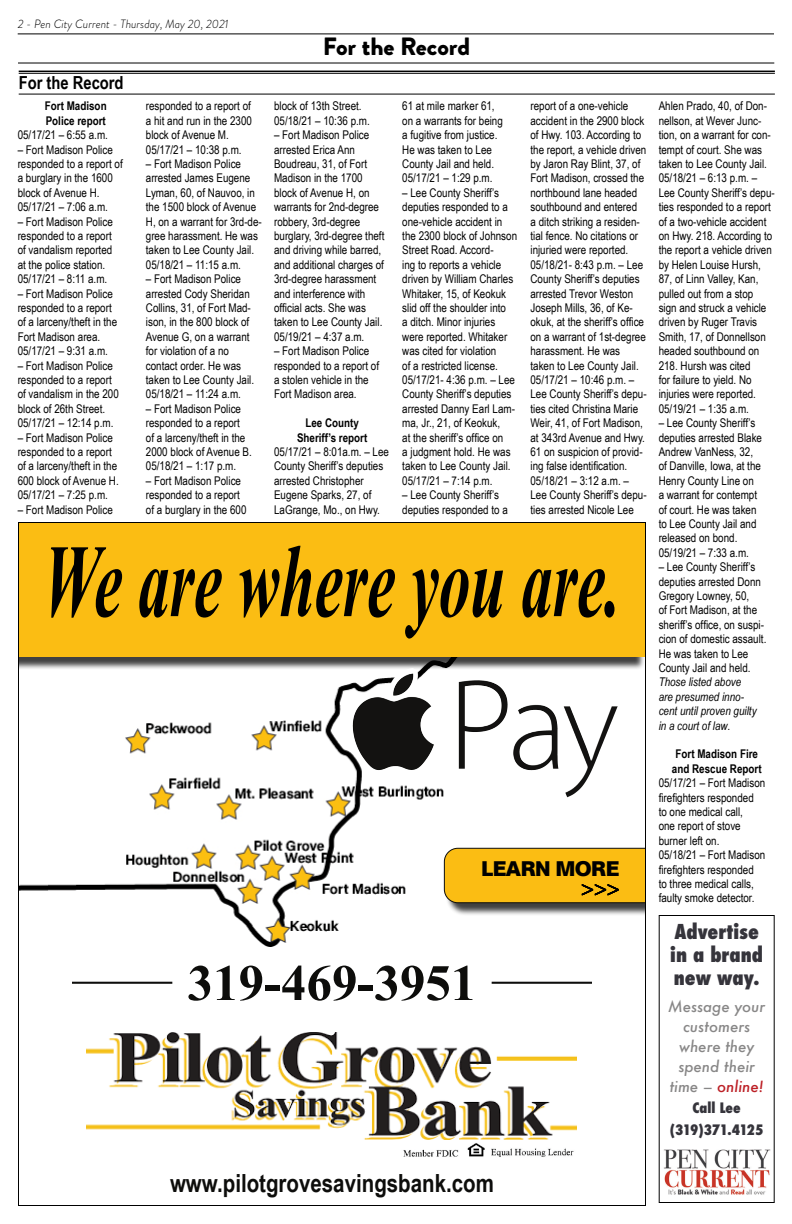
<style>
.page{position:relative;width:792px;height:1224px;background:#fff}
.page>*{position:absolute;margin:0;border:0;box-sizing:border-box;transform-origin:0 0}
.t1{font:italic 700 103.9px "Times New Roman";color:#000;scale:.61 1}
.t2{font:700 51px "Times New Roman";color:#0d0d0b}
.t3{font:700 25px "Arial Narrow";color:#0d0d0b}
.t4{font:900 25px "Brandon Grotesque";color:#000}
.t5{font:700 21px/18.7px "Atkins";color:#000;text-align:right}
.t6{font:800 condensed 20px/23px "Futura";color:#35343b}
.t7{font:700 18px "Arial Narrow";color:#000}
.t8{font:italic 500 15px/20px "Futura";color:#888787;text-align:center}
.t9{font:800 condensed 14px/22px "Futura";letter-spacing:-.015em;color:#35343b;text-align:center}
.t10{font:12px/14.4px "Arial Narrow";color:#000}
.t11{font:700 12px/14.4px "Arial Narrow";color:#000}
.t12{font:italic 12px/14.4px "Arial Narrow";color:#000}
.t13{font:italic 300 12px "Brandon Grotesque";color:#000}
.s1{font-style:normal}
.s2{color:#bc2026}
</style>
<div class="page">
<hr style="left:18px;top:33px;width:756px;height:1px;background:#000">
<hr style="left:18px;top:63px;width:756px;height:1px;background:#000">
<img style="left:20px;top:684px;width:443px;height:262px">
<hr style="left:72px;top:982px;width:100px;height:2px;background:#0d0d0b">
<hr style="left:492px;top:982px;width:100px;height:2px;background:#0d0d0b">
<div style="left:18px;top:524px;width:627px;height:146px;background:#000;opacity:.75"></div>
<div style="left:18px;top:522px;width:628px;height:135px;background:#fbbd13"></div>
<img style="left:87px;top:1033px;width:490px;height:107px">
<img style="left:403px;top:1143px;width:171px;height:14px">
<svg style="left:348px;top:668px;width:275px;height:134px"></svg>
<img style="left:393px;top:674px;width:18px;height:22px">
<div style="left:445px;top:849px;width:201px;height:67px;background:#000;opacity:.75"></div>
<div style="left:444px;top:848px;width:200px;height:55px;background:#fbbd13"></div>
<hr style="left:19px;top:71px;width:756px;height:1px;background:#000">
<hr style="left:19px;top:73px;width:756px;height:1px;background:#000">
<hr style="left:19px;top:94px;width:756px;height:1px;background:#000">
<img style="left:664px;top:1149px;width:107px;height:46px">
<p class="t13" style="left:18px;top:15px;width:212px">2 - Pen City Current - Thursday, May 20, 2021</p>
<h3 class="t4" style="left:323px;top:29px;width:149px">For the Record</h3>
<h3 class="t7" style="left:19px;top:69px;width:106px">For the Record</h3>
<p class="t11" style="left:45px;top:98px;width:63px">Fort Madison<br>Police report</p>
<p class="t10" style="left:18px;top:127px;width:92px">05/17/21 – 6:55 a.m.</p>
<p class="t10" style="left:18px;top:142px;width:107px">– Fort Madison Police responded to a report of a burglary in the 1600 block of Avenue H.<br>05/17/21 – 7:06 a.m.</p>
<p class="t10" style="left:18px;top:214px;width:97px">– Fort Madison Police responded to a report of vandalism reported at the police station.<br>05/17/21 – 8:11 a.m.</p>
<p class="t10" style="left:18px;top:286px;width:101px">– Fort Madison Police responded to a report of a larceny/theft in the<br>Fort Madison area.<br>05/17/21 – 9:31 a.m.</p>
<p class="t10" style="left:18px;top:358px;width:103px">– Fort Madison Police responded to a report of vandalism in the 200 block of 26th Street.<br>05/17/21 – 12:14 p.m.</p>
<p class="t10" style="left:18px;top:430px;width:103px">– Fort Madison Police responded to a report of a larceny/theft in the<br>600 block of Avenue H.<br>05/17/21 – 7:25 p.m.</p>
<p class="t10" style="left:18px;top:502px;width:97px">– Fort Madison Police</p>
<p class="t10" style="left:146px;top:98px;width:108px">responded to a report of a hit and run in the 2300 block of Avenue M.<br>05/17/21 – 10:38 p.m.</p>
<p class="t10" style="left:146px;top:156px;width:117px">– Fort Madison Police arrested James Eugene<br>Lyman, 60, of Nauvoo, in the 1500 block of Avenue<br>H, on a warrant for 3rd-de&shy;gree harassment. He was taken to Lee County Jail.<br>05/18/21 – 11:15 a.m.</p>
<p class="t10" style="left:146px;top:271px;width:110px">– Fort Madison Police arrested Cody Sheridan<br>Collins, 31, of Fort Mad&shy;ison, in the 800 block of<br>Avenue G, on a warrant for violation of a no contact order. He was taken to Lee County Jail.<br>05/18/21 – 11:24 a.m.</p>
<p class="t10" style="left:146px;top:401px;width:107px">– Fort Madison Police responded to a report<br>of a larceny/theft in the<br>2000 block of Avenue B.<br>05/18/21 – 1:17 p.m.</p>
<p class="t10" style="left:146px;top:473px;width:102px">– Fort Madison Police responded to a report of a burglary in the 600</p>
<p class="t10" style="left:274px;top:98px;width:97px">block of 13th Street.<br>05/18/21 – 10:36 p.m.</p>
<p class="t10" style="left:274px;top:127px;width:112px">– Fort Madison Police arrested Erica Ann<br>Boudreau, 31, of Fort<br>Madison in the 1700 block of Avenue H, on warrants for 2nd-degree robbery, 3rd-degree burglary, 3rd-degree theft and driving while barred, and additional charges of<br>3rd-degree harassment and interference with official acts. She was taken to Lee County Jail.<br>05/19/21 – 4:37 a.m.</p>
<p class="t10" style="left:274px;top:343px;width:107px">– Fort Madison Police responded to a report of a stolen vehicle in the<br>Fort Madison area.</p>
<p class="t11" style="left:297px;top:415px;width:72px;text-align:center">Lee County<br>Sheriff’s report</p>
<p class="t10" style="left:274px;top:444px;width:116px">05/17/21 – 8:01a.m. – Lee<br>County Sheriff’s deputies arrested Christopher<br>Eugene Sparks, 27, of<br>LaGrange, Mo., on Hwy.</p>
<p class="t10" style="left:530px;top:98px;width:118px">report of a one-vehicle accident in the 2900 block of Hwy. 103. According to the report, a vehicle driven by Jaron Ray Blint, 37, of<br>Fort Madison, crossed the northbound lane headed southbound and entered<br>a ditch striking a residen&shy;tial fence. No citations or injuried were reported.<br>05/18/21- 8:43 p.m. – Lee<br>County Sheriff’s deputies arrested Trevor Weston<br>Joseph Mills, 36, of Ke&shy;okuk, at the sheriff’s office on a warrant of 1st-degree harassment. He was taken to Lee County Jail.<br>05/17/21 – 10:46 p.m. –<br>Lee County Sheriff’s depu&shy;ties cited Christina Marie<br>Weir, 41, of Fort Madison, at 343rd Avenue and Hwy.<br>61 on suspicion of provid&shy;ing false identification.<br>05/18/21 – 3:12 a.m. –<br>Lee County Sheriff’s depu&shy;ties arrested Nicole Lee</p>
<p class="t10" style="left:659px;top:98px;width:118px">Ahlen Prado, 40, of Don&shy;nellson, at Wever Junc&shy;tion, on a warrant for con&shy;tempt of court. She was taken to Lee County Jail.<br>05/18/21 – 6:13 p.m. –<br>Lee County Sheriff’s depu&shy;ties responded to a report of a two-vehicle accident on Hwy. 218. According to the report a vehicle driven by Helen Louise Hursh,<br>87, of Linn Valley, Kan, pulled out from a stop<br>sign and struck a vehicle driven by Ruger Travis<br>Smith, 17, of Donnellson headed southbound on<br>218. Hursh was cited<br>for failure to yield. No injuries were reported.<br>05/19/21 – 1:35 a.m.</p>
<p class="t10" style="left:402px;top:98px;width:102px">61 at mile marker 61, on a warrants for being a fugitive from justice.<br>He was taken to Lee<br>County Jail and held.<br>05/17/21 – 1:29 p.m.</p>
<p class="t10" style="left:402px;top:185px;width:116px">– Lee County Sheriff’s deputies responded to a one-vehicle accident in the 2300 block of Johnson<br>Street Road. Accord-<br>ing to reports a vehicle driven by William Charles<br>Whitaker, 15, of Keokuk slid off the shoulder into<br>a ditch. Minor injuries were reported. Whitaker was cited for violation<br>of a restricted license.<br>05/17/21- 4:36 p.m. – Lee<br>County Sheriff’s deputies arrested Danny Earl Lam&shy;ma, Jr., 21, of Keokuk,<br>at the sheriff’s office on<br>a judgment hold. He was taken to Lee County Jail.<br>05/17/21 – 7:14 p.m.</p>
<p class="t10" style="left:402px;top:487px;width:107px">– Lee County Sheriff’s deputies responded to a</p>
<p class="t10" style="left:659px;top:415px;width:105px">– Lee County Sheriff’s deputies arrested Blake<br>Andrew VanNess, 32, of Danville, Iowa, at the<br>Henry County Line on a warrant for contempt of court. He was taken to Lee County Jail and released on bond.<br>05/19/21 – 7:33 a.m.</p>
<p class="t10" style="left:659px;top:559px;width:109px">– Lee County Sheriff’s deputies arrested Donn<br>Gregory Lowney, 50,<br>of Fort Madison, at the sheriff’s office, on suspi&shy;cion of domestic assault.<br>He was taken to Lee<br>County Jail and held.</p>
<p class="t12" style="left:659px;top:675px;width:99px">Those listed above are presumed inno&shy;cent until proven guilty in a court of law<span class="s1">.</span></p>
<p class="t11" style="left:672px;top:746px;width:91px">Fort Madison Fire and Rescue Report</p>
<p class="t10" style="left:659px;top:775px;width:108px">05/17/21 – Fort Madison firefighters responded<br>to one medical call,<br>one report of stove burner left on.<br>05/18/21 – Fort Madison firefighters responded<br>to three medical calls, faulty smoke detector.</p>
<h3 class="t6" style="left:670px;top:920px;width:94px">Advertise in a brand new way.</h3>
<p class="t8" style="left:668px;top:996px;width:99px">Message your customers where they spend their time – <span class="s2">online!</span></p>
<p class="t9" style="left:670px;top:1097px;width:95px">Call Lee (319)371.4125</p>
<h1 class="t1" style="left:43px;top:509px;width:949px">We are where you are.</h1>
<h3 class="t5" style="left:482px;top:860px;width:139px">LEARN MORE &gt;&gt;&gt;</h3>
<h2 class="t2" style="left:188px;top:948px;width:290px">319-469-3951</h2>
<h3 class="t3" style="left:170px;top:1164px;width:325px">www.pilotgrovesavingsbank.com</h3>
</div>
